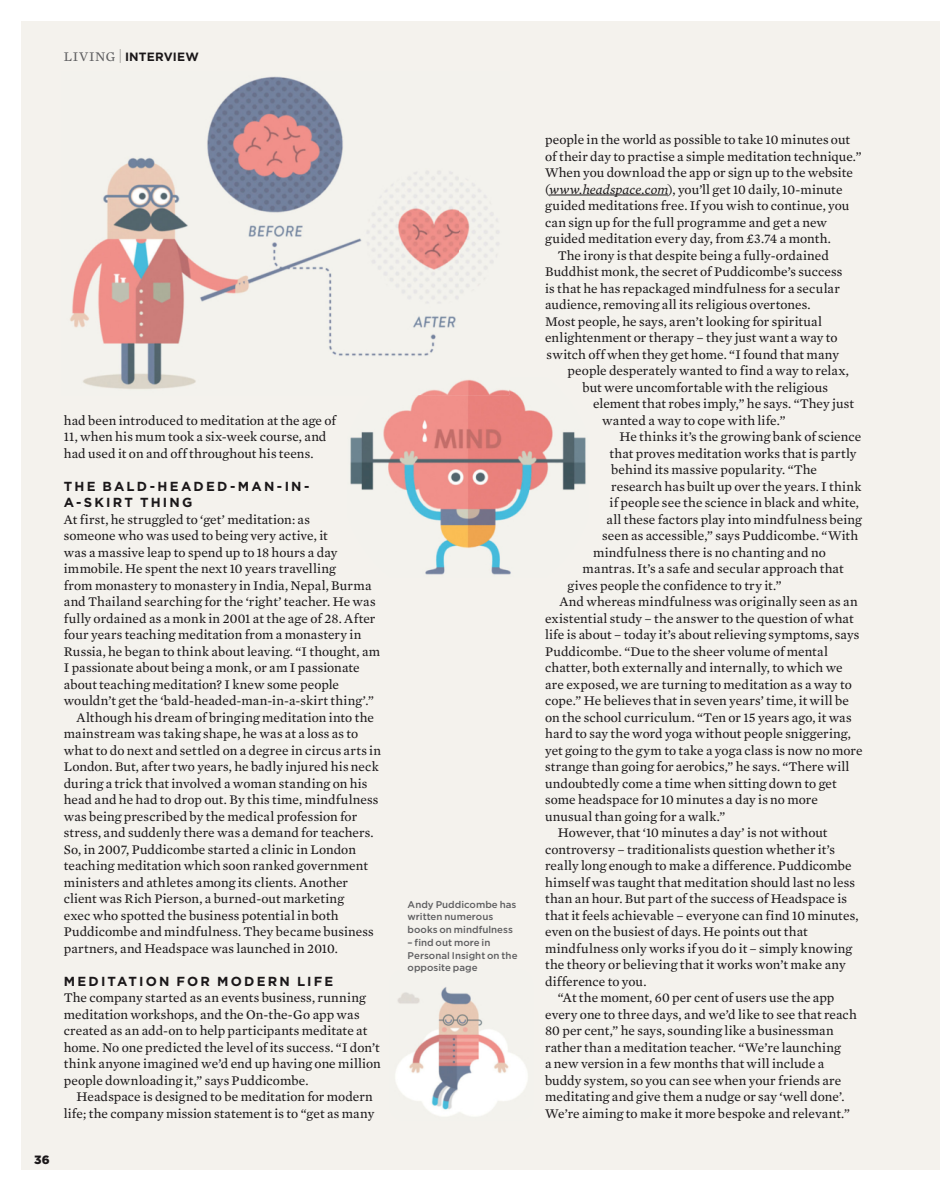
<style>
.page{position:relative;width:940px;height:1191px;background:#fff}
.page>*{position:absolute;margin:0;border:0;box-sizing:border-box;transform-origin:0 0}
.t1{font:13.5px/16.5px "Mercury Text G2";letter-spacing:.005em;color:#1a1719}
.t2{font:700 13.2px/16.5px "Gotham";letter-spacing:.17em;color:#1a1719}
.t3{font:700 12px "Gotham";letter-spacing:.015em;color:#1a1719}
.t4{font:900 12px "Gotham";color:#1a1719}
.t5{font:500 9.75px/12.8px "Gotham";color:#5e5e60}
.s1{font-family:"Mercury Text G2";font-weight:400;font-size:13.5px;color:#5e5e60}
.s2{font-weight:100;font-size:15px}
.s3{font-style:italic}
</style>
<div class="page">
<div style="left:21px;top:21px;width:919px;height:1148px;background:#f4f2ed"></div>
<img style="left:396px;top:987px;width:132px;height:129px">
<hr style="left:549px;top:195px;width:119px;height:1px;background:#1a1719">
<img style="left:70px;top:76px;width:389px;height:313px">
<img style="left:459px;top:183px;width:40px;height:110px">
<img style="left:347px;top:377px;width:236px;height:198px">
<img style="left:371px;top:377px;width:138px;height:18px">
<p class="t3" style="left:64px;top:49px;width:136px"><span class="s1">LIVING</span> <span class="s2">|</span> INTERVIEW</p>
<p class="t4" style="left:34px;top:1153px;width:17px">36</p>
<p class="t1" style="left:64px;top:412px;width:274px">had been introduced to meditation at the age of<br>11, when his mum took a six-week course, and had used it on and off throughout his teens.</p>
<p class="t2" style="left:64px;top:477px;width:247px">THE BALD-HEADED-MAN-IN-<br>A-SKIRT THING</p>
<p class="t1" style="left:64px;top:511px;width:248px">At first, he struggled to ‘get’ meditation: as</p>
<p class="t1" style="left:64px;top:527px;width:265px">someone who was used to being very active, it</p>
<p class="t1" style="left:64px;top:544px;width:275px">was a massive leap to spend up to 18 hours a day</p>
<p class="t1" style="left:64px;top:560px;width:273px">immobile. He spent the next 10 years travelling</p>
<p class="t1" style="left:64px;top:577px;width:309px">from monastery to monastery in India, Nepal, Burma</p>
<p class="t1" style="left:64px;top:593px;width:313px">and Thailand searching for the ‘right’ teacher. He was</p>
<p class="t1" style="left:64px;top:610px;width:313px">fully ordained as a monk in 2001 at the age of 28. After</p>
<p class="t1" style="left:64px;top:626px;width:299px">four years teaching meditation from a monastery in</p>
<p class="t1" style="left:64px;top:643px;width:318px">Russia, he began to think about leaving. “I thought, am</p>
<p class="t1" style="left:64px;top:659px;width:297px">I passionate about being a monk, or am I passionate</p>
<p class="t1" style="left:64px;top:676px;width:277px">about teaching meditation? I knew some people</p>
<p class="t1" style="left:64px;top:692px;width:312px">wouldn’t get the ‘bald-headed-man-in-a-skirt thing’.”</p>
<p class="t1" style="left:77px;top:709px;width:299px">Although his dream of bringing meditation into the</p>
<p class="t1" style="left:64px;top:725px;width:296px">mainstream was taking shape, he was at a loss as to</p>
<p class="t1" style="left:64px;top:742px;width:319px">what to do next and settled on a degree in circus arts in</p>
<p class="t1" style="left:64px;top:758px;width:316px">London. But, after two years, he badly injured his neck</p>
<p class="t1" style="left:64px;top:775px;width:305px">during a trick that involved a woman standing on his</p>
<p class="t1" style="left:64px;top:791px;width:316px">head and he had to drop out. By this time, mindfulness</p>
<p class="t1" style="left:64px;top:808px;width:295px">was being prescribed by the medical profession for</p>
<p class="t1" style="left:64px;top:824px;width:311px">stress, and suddenly there was a demand for teachers.</p>
<p class="t1" style="left:64px;top:841px;width:294px">So, in 2007, Puddicombe started a clinic in London</p>
<p class="t1" style="left:64px;top:857px;width:306px">teaching meditation which soon ranked government</p>
<p class="t1" style="left:64px;top:874px;width:286px">ministers and athletes among its clients. Another</p>
<p class="t1" style="left:64px;top:890px;width:282px">client was Rich Pierson, a burned-out marketing</p>
<p class="t1" style="left:64px;top:907px;width:276px">exec who spotted the business potential in both</p>
<p class="t1" style="left:64px;top:923px;width:311px">Puddicombe and mindfulness. They became business</p>
<p class="t1" style="left:64px;top:940px;width:275px">partners, and Headspace was launched in 2010.</p>
<p class="t2" style="left:64px;top:972px;width:271px">MEDITATION FOR MODERN LIFE</p>
<p class="t1" style="left:64px;top:989px;width:318px">The company started as an events business, running meditation workshops, and the On-the-Go app was created as an add-on to help participants meditate at home. No one predicted the level of its success. “I don’t think anyone imagined we’d end up having one million people downloading it,” says Puddicombe.</p>
<p class="t1" style="left:64px;top:1088px;width:312px;text-align:right">Headspace is designed to be meditation for modern life; the company mission statement is to “get as many</p>
<p class="t5" style="left:407px;top:897px;width:110px">Andy Puddicombe has written numerous books on mindfulness</p>
<p class="t5" style="left:407px;top:935px;width:111px">– find out more in<br>Personal Insight on the opposite page</p>
<p class="t1" style="left:545px;top:131px;width:306px">people in the world as possible to take 10 minutes out</p>
<p class="t1" style="left:545px;top:148px;width:318px">of their day to practise a simple meditation technique.”</p>
<p class="t1" style="left:545px;top:164px;width:309px">When you download the app or sign up to the website</p>
<p class="t1" style="left:545px;top:181px;width:299px">(<span class="s3">www.headspace.com</span>), you’ll get 10 daily, 10-minute</p>
<p class="t1" style="left:545px;top:197px;width:306px">guided meditations free. If you wish to continue, you</p>
<p class="t1" style="left:545px;top:214px;width:284px">can sign up for the full programme and get a new</p>
<p class="t1" style="left:545px;top:230px;width:287px">guided meditation every day, from £3.74 a month.</p>
<p class="t1" style="left:558px;top:247px;width:273px">The irony is that despite being a fully-ordained</p>
<p class="t1" style="left:545px;top:263px;width:299px">Buddhist monk, the secret of Puddicombe’s success</p>
<p class="t1" style="left:545px;top:280px;width:296px">is that he has repackaged mindfulness for a secular</p>
<p class="t1" style="left:545px;top:296px;width:267px">audience, removing all its religious overtones.</p>
<p class="t1" style="left:545px;top:313px;width:278px">Most people, he says, aren’t looking for spiritual</p>
<p class="t1" style="left:545px;top:329px;width:294px">enlightenment or therapy – they just want a way to</p>
<p class="t1" style="left:546px;top:346px;width:294px">switch off when they get home. “I found that many</p>
<p class="t1" style="left:567px;top:362px;width:283px">people desperately wanted to find a way to relax,</p>
<p class="t1" style="left:582px;top:379px;width:247px">but were uncomfortable with the religious</p>
<p class="t1" style="left:593px;top:395px;width:262px">element that robes imply,” he says. “They just</p>
<p class="t1" style="left:602px;top:412px;width:185px">wanted a way to cope with life.”</p>
<p class="t1" style="left:619px;top:428px;width:243px">He thinks it’s the growing bank of science</p>
<p class="t1" style="left:609px;top:445px;width:248px">that proves meditation works that is partly</p>
<p class="t1" style="left:611px;top:461px;width:207px">behind its massive popularity. “The</p>
<p class="t1" style="left:611px;top:478px;width:252px">research has built up over the years. I think</p>
<p class="t1" style="left:609px;top:494px;width:251px">if people see the science in black and white,</p>
<p class="t1" style="left:606px;top:511px;width:257px">all these factors play into mindfulness being</p>
<p class="t1" style="left:602px;top:527px;width:258px">seen as accessible,” says Puddicombe. “With</p>
<p class="t1" style="left:593px;top:544px;width:234px">mindfulness there is no chanting and no</p>
<p class="t1" style="left:582px;top:560px;width:262px">mantras. It’s a safe and secular approach that</p>
<p class="t1" style="left:567px;top:577px;width:216px">gives people the confidence to try it.”</p>
<p class="t1" style="left:559px;top:593px;width:300px">And whereas mindfulness was originally seen as an</p>
<p class="t1" style="left:545px;top:610px;width:310px">existential study – the answer to the question of what</p>
<p class="t1" style="left:545px;top:626px;width:316px">life is about – today it’s about relieving symptoms, says</p>
<p class="t1" style="left:545px;top:643px;width:284px">Puddicombe. “Due to the sheer volume of mental</p>
<p class="t1" style="left:545px;top:659px;width:299px">chatter, both externally and internally, to which we</p>
<p class="t1" style="left:545px;top:676px;width:308px">are exposed, we are turning to meditation as a way to</p>
<p class="t1" style="left:545px;top:692px;width:305px">cope.” He believes that in seven years’ time, it will be</p>
<p class="t1" style="left:545px;top:709px;width:308px">on the school curriculum. “Ten or 15 years ago, it was</p>
<p class="t1" style="left:545px;top:725px;width:307px">hard to say the word yoga without people sniggering,</p>
<p class="t1" style="left:545px;top:742px;width:319px">yet going to the gym to take a yoga class is now no more</p>
<p class="t1" style="left:545px;top:758px;width:306px">strange than going for aerobics,” he says. “There will</p>
<p class="t1" style="left:545px;top:775px;width:293px">undoubtedly come a time when sitting down to get</p>
<p class="t1" style="left:545px;top:791px;width:274px">some headspace for 10 minutes a day is no more</p>
<p class="t1" style="left:545px;top:808px;width:182px">unusual than going for a walk.”</p>
<p class="t1" style="left:558px;top:824px;width:271px">However, that ‘10 minutes a day’ is not without</p>
<p class="t1" style="left:545px;top:841px;width:291px">controversy – traditionalists question whether it’s</p>
<p class="t1" style="left:545px;top:857px;width:308px">really long enough to make a difference. Puddicombe</p>
<p class="t1" style="left:545px;top:874px;width:311px">himself was taught that meditation should last no less</p>
<p class="t1" style="left:545px;top:890px;width:303px">than an hour. But part of the success of Headspace is</p>
<p class="t1" style="left:545px;top:907px;width:315px">that it feels achievable – everyone can find 10 minutes,</p>
<p class="t1" style="left:545px;top:923px;width:264px">even on the busiest of days. He points out that</p>
<p class="t1" style="left:545px;top:940px;width:309px">mindfulness only works if you do it – simply knowing</p>
<p class="t1" style="left:545px;top:956px;width:302px">the theory or believing that it works won’t make any</p>
<p class="t1" style="left:545px;top:973px;width:103px">difference to you.</p>
<p class="t1" style="left:558px;top:989px;width:278px">“At the moment, 60 per cent of users use the app</p>
<p class="t1" style="left:545px;top:1006px;width:313px">every one to three days, and we’d like to see that reach</p>
<p class="t1" style="left:545px;top:1022px;width:290px">80 per cent,” he says, sounding like a businessman</p>
<p class="t1" style="left:545px;top:1039px;width:297px">rather than a meditation teacher. “We’re launching</p>
<p class="t1" style="left:545px;top:1055px;width:281px">a new version in a few months that will include a</p>
<p class="t1" style="left:545px;top:1072px;width:298px">buddy system, so you can see when your friends are</p>
<p class="t1" style="left:545px;top:1088px;width:301px">meditating and give them a nudge or say ‘well done’.</p>
<p class="t1" style="left:545px;top:1105px;width:306px">We’re aiming to make it more bespoke and relevant.”</p>
</div>
